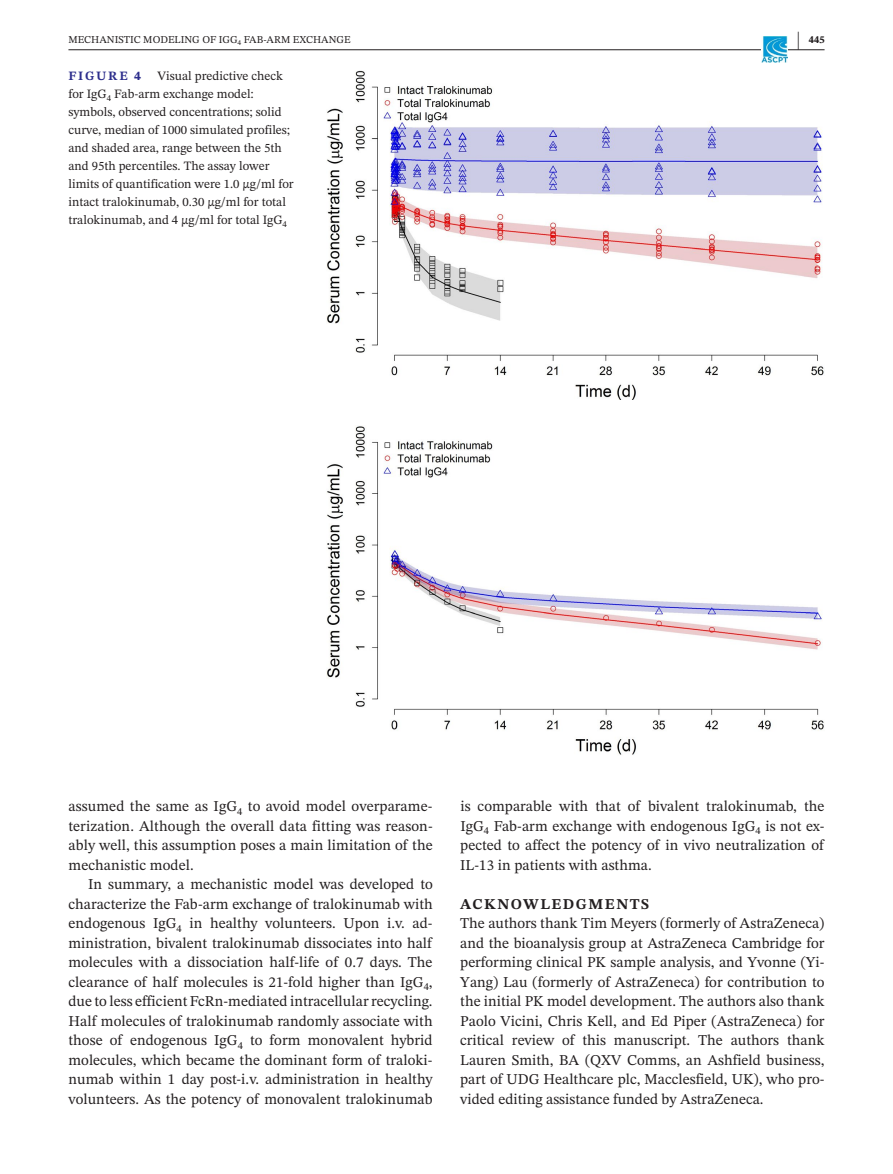
<style>
.page{position:relative;width:893px;height:1174px;background:#fff}
.page>*{position:absolute;margin:0;border:0;box-sizing:border-box;transform-origin:0 0}
.t1{font:700 21px "STIX Two Text";color:#231f20;scale:.42 1}
.t2{font:15px/19.5px "STIX Two Text";letter-spacing:.005em;color:#231f20;text-align:justify}
.t3{font:700 15px "STIX Two Text";letter-spacing:.1em;color:#231f20}
.t4{font:12.75px/18px "STIX Two Text";color:#231f20}
.t5{font:700 12.75px "STIX Two Text";letter-spacing:.14em;color:#2c2d8c}
.t6{font:10.5px "STIX Two Text";color:#231f20}
.t7{font:700 10.5px "STIX Two Text";color:#231f20}
</style>
<div class="page">
<hr style="left:68px;top:49px;width:756px;height:1px;background:#231f20">
<img style="left:762px;top:37px;width:25px;height:25px">
<img style="left:327px;top:70px;width:497px;height:329px">
<img style="left:327px;top:426px;width:497px;height:329px">
<h1 class="t1" style="left:797px;top:24px;width:8px">|</h1>
<p class="t6" style="left:68px;top:32px;width:284px">MECHANISTIC MODELING OF IGG<sub>4</sub> FAB-ARM EXCHANGE</p>
<p class="t7" style="left:809px;top:32px;width:17px">445</p>
<p class="t4" style="left:68px;top:66px;width:227px;text-indent:89px">Visual predictive check for IgG<sub>4</sub> Fab-arm exchange model: symbols, observed concentrations; solid curve, median of 1000 simulated profiles; and shaded area, range between the 5th and 95th percentiles. The assay lower limits of quantification were 1.0 µg/ml for intact tralokinumab, 0.30 µg/ml for total tralokinumab, and 4 µg/ml for total IgG<sub>4</sub></p>
<p class="t5" style="left:68px;top:66px;width:74px">FIGURE 4</p>
<p class="t2" style="left:68px;top:796px;width:366px">assumed the same as IgG<sub>4</sub> to avoid model overparame&shy;terization. Although the overall data fitting was reason&shy;ably well, this assumption poses a main limitation of the mechanistic model.</p>
<p class="t2" style="left:68px;top:874px;width:366px;text-indent:20px">In summary, a mechanistic model was developed to characterize the Fab-arm exchange of tralokinumab with endogenous IgG<sub>4</sub> in healthy volunteers. Upon i.v. ad&shy;ministration, bivalent tralokinumab dissociates into half molecules with a dissociation half-life of 0.7 days. The clearance of half molecules is 21-fold higher than IgG<sub>4</sub>, due to less efficient FcRn-mediated intracellular recycling.<br>Half molecules of tralokinumab randomly associate with those of endogenous IgG<sub>4</sub> to form monovalent hybrid molecules, which became the dominant form of traloki&shy;numab within 1 day post-i.v. administration in healthy volunteers. As the potency of monovalent tralokinumab</p>
<p class="t2" style="left:460px;top:796px;width:366px">is comparable with that of bivalent tralokinumab, the IgG<sub>4</sub> Fab-arm exchange with endogenous IgG<sub>4</sub> is not ex&shy;pected to affect the potency of in vivo neutralization of IL-13 in patients with asthma.</p>
<p class="t3" style="left:460px;top:893px;width:190px">ACKNOWLEDGMENTS</p>
<p class="t2" style="left:460px;top:913px;width:366px">The authors thank Tim Meyers (formerly of AstraZeneca) and the bioanalysis group at AstraZeneca Cambridge for performing clinical PK sample analysis, and Yvonne (Yi-Yang) Lau (formerly of AstraZeneca) for contribution to the initial PK model development. The authors also thank Paolo Vicini, Chris Kell, and Ed Piper (AstraZeneca) for critical review of this manuscript. The authors thank Lauren Smith, BA (QXV Comms, an Ashfield business, part of UDG Healthcare plc, Macclesfield, UK), who pro&shy;vided editing assistance funded by AstraZeneca.</p>
</div>
